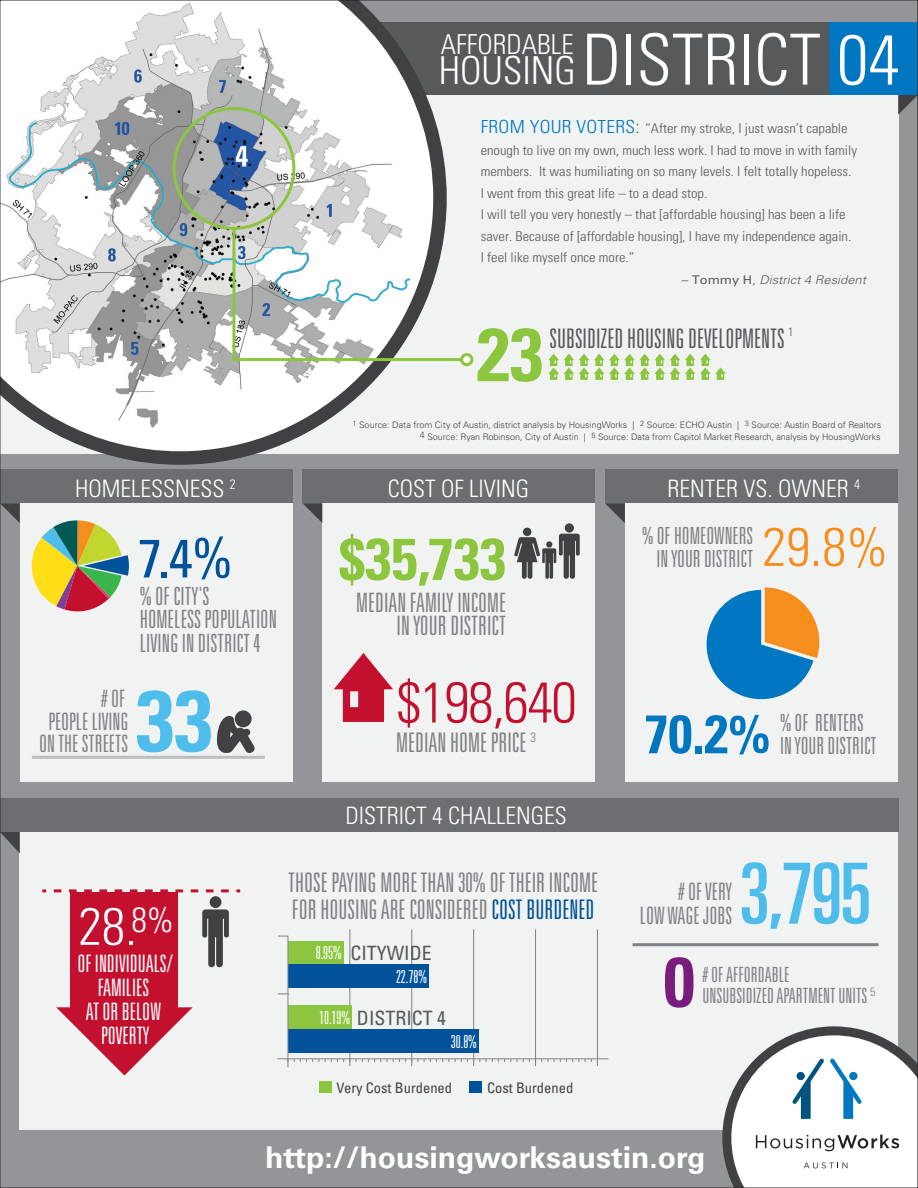
<style>
.page{position:relative;width:918px;height:1188px;background:#939598}
.page>*{position:absolute;margin:0;border:0;box-sizing:border-box;transform-origin:0 0}
.t1{font:700 condensed 86.55px "Univers";color:#4fbdec}
.t2{font:ultra-condensed 84.45px "Univers";color:#4fbdec}
.t3{font:700 condensed 75px "Univers";color:#8bc63e}
.t4{font:300 condensed 70.5px "Univers";color:#fff}
.t5{font:700 condensed 70.5px "Univers";color:#781d7d}
.t6{font:700 condensed 58.95px "Univers";color:#8bc63e}
.t7{font:300 condensed 57.3px "Univers";letter-spacing:-.025em;color:#c3102f}
.t8{font:700 condensed 54px "Univers";color:#0077c0}
.t9{font:300 condensed 54px "Univers";color:#f68e1e}
.t10{font:condensed 54px "Univers";color:#01529a}
.t11{font:300 condensed 52.35px "Univers";color:#fff}
.t12{font:300 condensed 38.55px "Univers";color:#fff}
.t13{font:700 30px "Univers";color:#fff}
.t14{font:300 condensed 27.45px "Univers";color:#fff}
.t15{font:300 ultra-condensed 27px/27px "Univers";color:#808285}
.t16{font:300 ultra-condensed 27px "Univers";color:#58595b}
.t17{font:300 ultra-condensed 26.7px/23.2px "Univers";color:#808285;text-align:right}
.t18{font:300 ultra-condensed 25.2px/23.7px "Univers";color:#808285}
.t19{font:300 condensed 24px "Univers";color:#fff}
.t20{font:300 ultra-condensed 24px/22.5px "Univers";color:#808285;text-align:right}
.t21{font:300 ultra-condensed 24px/24px "Univers";color:#fff;text-align:center}
.t22{font:300 ultra-condensed 23.7px/23.7px "Univers";color:#808285;text-align:right}
.t23{font:300 ultra-condensed 21px/21px "Univers";color:#808285}
.t24{font:condensed 19.8px "Univers";color:#58595b}
.t25{font:300 ultra-condensed 18px "Univers";color:#fff}
.t26{font:condensed 14.55px "Univers";color:#414042}
.t27{font:300 condensed 13.5px/21.6px "Univers";color:#58595b;scale:1.08 1}
.t28{font:italic 300 12px "Univers";color:#58595b;scale:1.08 1}
.t29{font:300 condensed 12px "Univers";color:#58595b}
.t30{font:300 9px/12px "Univers";color:#414042;text-align:right}
.s1{font-size:18px;color:#0077c0}
.s2{font-style:normal}
.s3{font-weight:400;font-style:normal}
.s4{color:#01529a}
.s5{font-weight:300;font-stretch:ultra-condensed;font-size:18px;color:#fff}
</style>
<div class="page">
<div style="left:0;top:93px;width:898px;height:361px;background:#f1f2f2"></div>
<div style="left:0;top:23px;width:831px;height:72px;background:#58595b"></div>
<div style="left:830px;top:23px;width:88px;height:72px;background:#0077c0"></div>
<svg style="left:898px;top:95px;width:18px;height:20px"></svg>
<div style="left:20px;top:503px;width:273px;height:279px;background:#f1f2f2"></div>
<div style="left:0;top:470px;width:293px;height:33px;background:#6d6e71"></div>
<div style="left:625px;top:503px;width:273px;height:279px;background:#f1f2f2"></div>
<div style="left:605px;top:470px;width:293px;height:33px;background:#6d6e71"></div>
<svg style="left:605px;top:503px;width:20px;height:20px"></svg>
<div style="left:322px;top:503px;width:273px;height:279px;background:#f1f2f2"></div>
<div style="left:303px;top:470px;width:292px;height:33px;background:#6d6e71"></div>
<svg style="left:303px;top:503px;width:19px;height:20px"></svg>
<div style="left:20px;top:832px;width:878px;height:297px;background:#f1f2f2"></div>
<div style="left:0;top:798px;width:898px;height:34px;background:#6d6e71"></div>
<svg style="left:2px;top:832px;width:18px;height:21px"></svg>
<svg style="left:56px;top:1007px;width:137px;height:69px"></svg>
<div style="left:70px;top:892px;width:108px;height:122px;background:#c3102f"></div>
<svg style="left:42px;top:889px;width:4px;height:3px"></svg>
<svg style="left:54px;top:889px;width:186px;height:3px"></svg>
<div style="left:210px;top:896px;width:11px;height:12px;background:#414042;border-radius:50%"></div>
<svg style="left:202px;top:909px;width:27px;height:58px"></svg>
<div style="left:565px;top:523px;width:9px;height:10px;background:#414042;border-radius:50%"></div>
<div style="left:523px;top:528px;width:8px;height:8px;background:#414042;border-radius:50%"></div>
<svg style="left:514px;top:534px;width:66px;height:45px"></svg>
<svg style="left:334px;top:653px;width:59px;height:69px"></svg>
<hr style="left:633px;top:943px;width:245px;height:3px;background:#808285">
<svg style="left:235px;top:710px;width:17px;height:17px"></svg>
<svg style="left:215px;top:713px;width:40px;height:43px"></svg>
<hr style="left:32px;top:756px;width:233px;height:3px;background:#bcbec0">
<hr style="left:473px;top:929px;width:1px;height:137px;background:#808285">
<hr style="left:412px;top:929px;width:1px;height:137px;background:#808285">
<hr style="left:350px;top:929px;width:1px;height:137px;background:#808285">
<hr style="left:535px;top:929px;width:1px;height:137px;background:#808285">
<hr style="left:597px;top:929px;width:1px;height:137px;background:#808285">
<div style="left:319px;top:1082px;width:13px;height:11px;background:#8bc63e"></div>
<div style="left:469px;top:1082px;width:12px;height:11px;background:#01529a"></div>
<div style="left:288px;top:941px;width:56px;height:24px;background:#8bc63e"></div>
<div style="left:288px;top:965px;width:141px;height:23px;background:#01529a"></div>
<div style="left:288px;top:1006px;width:64px;height:23px;background:#8bc63e"></div>
<div style="left:288px;top:1029px;width:191px;height:24px;background:#01529a"></div>
<hr style="left:277px;top:1058px;width:331px;height:1px;background:#808285">
<svg style="left:319px;top:1059px;width:25px;height:3px"></svg>
<svg style="left:277px;top:935px;width:36px;height:133px"></svg>
<svg style="left:350px;top:1059px;width:25px;height:3px"></svg>
<svg style="left:381px;top:1059px;width:25px;height:3px"></svg>
<svg style="left:412px;top:1059px;width:31px;height:3px"></svg>
<svg style="left:449px;top:1059px;width:24px;height:3px"></svg>
<svg style="left:480px;top:1059px;width:25px;height:3px"></svg>
<svg style="left:548px;top:1059px;width:25px;height:3px"></svg>
<svg style="left:511px;top:1059px;width:31px;height:3px"></svg>
<svg style="left:579px;top:1059px;width:18px;height:3px"></svg>
<svg style="left:706px;top:587px;width:113px;height:113px"></svg>
<svg style="left:2px;top:503px;width:127px;height:109px"></svg>
<svg style="left:2px;top:2px;width:445px;height:463px"></svg>
<div style="left:173px;top:107px;width:122px;height:123px;border:3px solid #8bc63e;border-radius:50%"></div>
<svg style="left:231px;top:225px;width:239px;height:138px"></svg>
<div style="left:462px;top:354px;width:10px;height:11px;background:#fff;border-radius:50%"></div>
<div style="left:460px;top:353px;width:13px;height:13px;border:3px solid #8bc63e;border-radius:50%"></div>
<svg style="left:722px;top:1026px;width:194px;height:160px"></svg>
<svg style="left:548px;top:354px;width:178px;height:26px"></svg>
<h3 class="t14" style="left:441px;top:27px;width:134px">AFFORDABLE</h3>
<h3 class="t12" style="left:439px;top:48px;width:139px">HOUSING</h3>
<h3 class="t4" style="left:582px;top:17px;width:319px">DISTRICT 04</h3>
<p class="t27" style="left:481px;top:117px;width:350px"><span class="s1">FROM YOUR VOTERS:</span> “After my stroke, I just wasn’t capable enough to live on my own, much less work. I had to move in with family members. It was humiliating on so many levels. I felt totally hopeless.<br>I went from this great life – to a dead stop.<br>I will tell you very honestly – that [affordable housing] has been a life saver. Because of [affordable housing], I have my independence again.<br>I feel like myself once more.”</p>
<p class="t28" style="left:682px;top:273px;width:172px"><span class="s2">–</span> <span class="s3">Tommy H</span><span class="s2">,</span> District 4 Resident</p>
<h3 class="t3" style="left:477px;top:309px;width:68px">23</h3>
<h3 class="t16" style="left:550px;top:325px;width:237px">SUBSIDIZED HOUSING DEVELOPMENTS</h3>
<p class="t29" style="left:788px;top:325px;width:7px">1</p>
<h3 class="t19" style="left:75px;top:474px;width:162px">HOMELESSNESS <sup>2</sup></h3>
<h3 class="t10" style="left:138px;top:524px;width:97px">7.4%</h3>
<h3 class="t18" style="left:140px;top:583px;width:139px">% OF CITY'S<br>HOMELESS POPULATION<br>LIVING IN DISTRICT 4</h3>
<h3 class="t20" style="left:39px;top:687px;width:91px"># OF<br>PEOPLE LIVING<br>ON THE STREETS</h3>
<h1 class="t1" style="left:136px;top:668px;width:78px">33</h1>
<p class="t30" style="left:352px;top:418px;width:530px"><sup>1</sup> Source: Data from City of Austin, district analysis by HousingWorks | <sup>2</sup> Source: ECHO Austin | <sup>3</sup> Source: Austin Board of Realtors<br>4 Source: Ryan Robinson, City of Austin | <sup>5</sup> Source: Data from Capitol Market Research, analysis by HousingWorks</p>
<h3 class="t19" style="left:388px;top:474px;width:143px">COST OF LIVING</h3>
<h3 class="t6" style="left:339px;top:523px;width:169px">$35,733</h3>
<h3 class="t17" style="left:356px;top:590px;width:151px">MEDIAN FAMILY INCOME<br>IN YOUR DISTRICT</h3>
<h3 class="t7" style="left:396px;top:668px;width:182px">$198,640</h3>
<h3 class="t15" style="left:396px;top:728px;width:142px">MEDIAN HOME PRICE <sup>3</sup></h3>
<h3 class="t19" style="left:668px;top:474px;width:194px">RENTER VS. OWNER <sup>4</sup></h3>
<h3 class="t22" style="left:642px;top:523px;width:113px">% OF HOMEOWNERS<br>IN YOUR DISTRICT</h3>
<h3 class="t9" style="left:762px;top:514px;width:127px">29.8%</h3>
<h3 class="t8" style="left:644px;top:701px;width:127px">70.2%</h3>
<h3 class="t22" style="left:780px;top:710px;width:98px;text-align:left">% OF RENTERS<br>IN YOUR DISTRICT</h3>
<h3 class="t11" style="left:79px;top:895px;width:97px">28.<sup>8%</sup></h3>
<h3 class="t21" style="left:77px;top:951px;width:97px">OF INDIVIDUALS/<br>FAMILIES<br>AT OR BELOW<br>POVERTY</h3>
<h3 class="t19" style="left:346px;top:801px;width:223px">DISTRICT 4 CHALLENGES</h3>
<h3 class="t15" style="left:288px;top:869px;width:311px">THOSE PAYING MORE THAN 30% OF THEIR INCOME<br>FOR HOUSING ARE CONSIDERED <span class="s4">COST BURDENED</span></h3>
<h3 class="t24" style="left:316px;top:940px;width:117px"><span class="s5">8.95%</span> CITYWIDE</h3>
<h3 class="t25" style="left:396px;top:967px;width:32px">22.78%</h3>
<h3 class="t24" style="left:319px;top:1006px;width:128px"><span class="s5">10.19%</span> DISTRICT 4</h3>
<h3 class="t25" style="left:451px;top:1032px;width:28px">30.8%</h3>
<p class="t26" style="left:337px;top:1079px;width:117px">Very Cost Burdened</p>
<p class="t26" style="left:487px;top:1079px;width:88px">Cost Burdened</p>
<h2 class="t2" style="left:739px;top:846px;width:134px">3,795</h2>
<h3 class="t23" style="left:703px;top:964px;width:175px"># OF AFFORDABLE<br>UNSUBSIDIZED APARTMENT UNITS <sup>5</sup></h3>
<h3 class="t20" style="left:640px;top:879px;width:94px;line-height:24px"># OF VERY<br>LOW WAGE JOBS</h3>
<h3 class="t5" style="left:664px;top:939px;width:33px">0</h3>
<h3 class="t13" style="left:265px;top:1140px;width:442px">http://housingworksaustin.org</h3>
</div>
